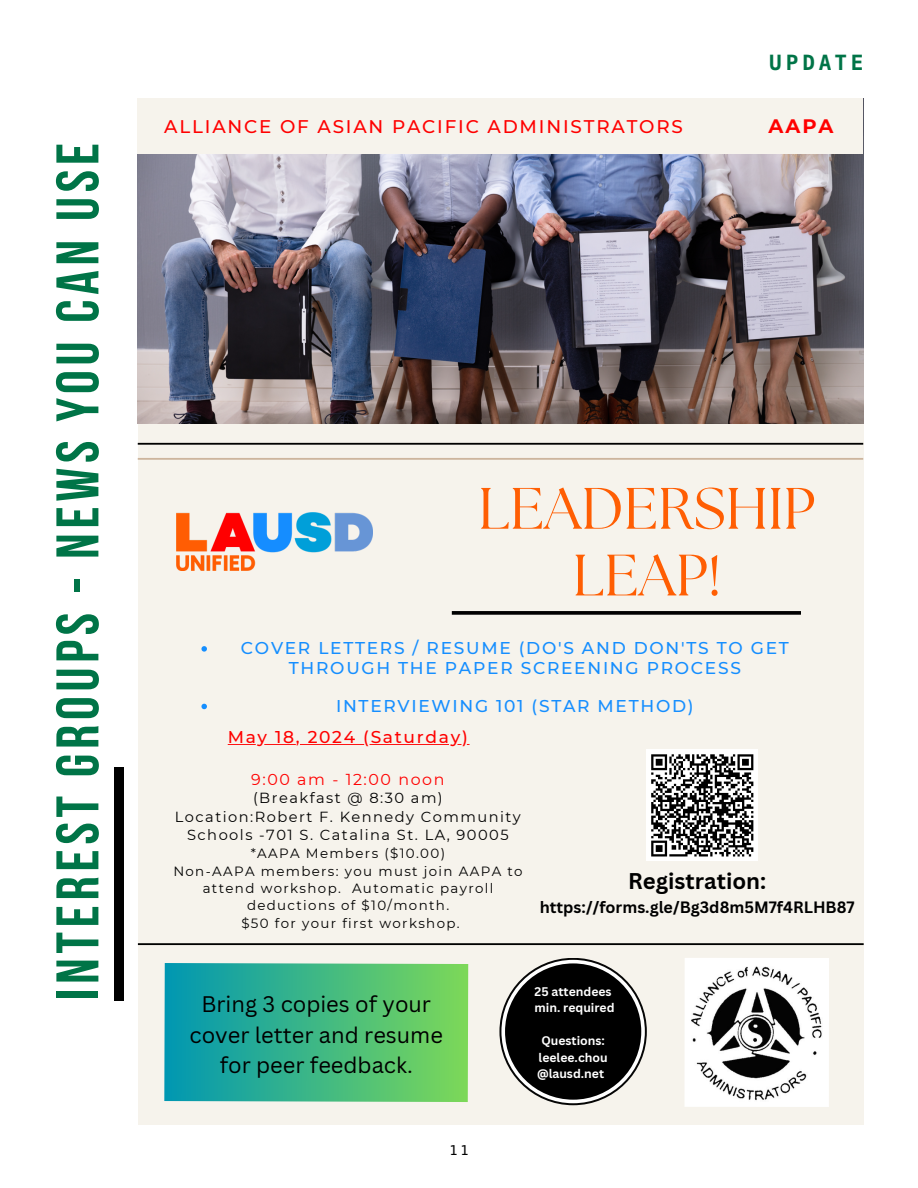
<style>
.page{position:relative;width:918px;height:1188px;background:#fff}
.page>*{position:absolute;margin:0;border:0;box-sizing:border-box;transform-origin:0 0}
.t1{font:60px "Bebas Neue";letter-spacing:.08em;color:#007447}
.t2{font:58.2px/66.8px "The Seasons";color:#ff5e03;text-align:center}
.t3{font:700 22.05px "Canva Sans";color:#000}
.t4{font:21.9px/30.2px "Canva Sans";color:#000;text-align:center}
.t5{font:700 21px "Hack";letter-spacing:.18em;color:#007447}
.t6{font:700 19.5px "Montserrat";color:#f00}
.t7{font:500 18.3px "Montserrat";letter-spacing:.1em;color:#f00}
.t8{font:500 17.1px/19.2px "Montserrat";letter-spacing:.1em;color:#158eff;text-align:center}
.t9{font:500 17.1px "Montserrat";letter-spacing:.1em;color:#f00}
.t10{font:700 16.05px "Canva Sans";color:#000}
.t11{font:15.9px "Montserrat";letter-spacing:.1em;color:#f00}
.t12{font:14.55px/18.3px "Montserrat";letter-spacing:.1em;color:#000;text-align:center}
.t13{font:13.5px "Hack";color:#000}
.t14{font:13.35px/17.4px "Montserrat";letter-spacing:.1em;color:#000;text-align:center}
.t15{font:700 12.15px/16.5px "Canva Sans";color:#fff}
.s1{color:#000}
</style>
<div class="page">
<div style="left:114px;top:767px;width:10px;height:234px;background:#000"></div>
<div style="left:138px;top:98px;width:726px;height:1027px;background:#f6f3ec"></div>
<hr style="left:138px;top:443px;width:725px;height:2px;background:#000">
<hr style="left:138px;top:458px;width:725px;height:2px;background:#cdb59d">
<hr style="left:138px;top:943px;width:726px;height:2px;background:#000">
<svg style="left:164px;top:963px;width:304px;height:139px;background:#40b886"></svg>
<img style="left:138px;top:154px;width:725px;height:269px">
<img style="left:685px;top:958px;width:144px;height:149px">
<svg style="left:452px;top:611px;width:349px;height:4px"></svg>
<img style="left:177px;top:512px;width:195px;height:59px">
<svg style="left:499px;top:958px;width:148px;height:147px"></svg>
<svg style="left:501px;top:960px;width:144px;height:143px;background:#ececec"></svg>
<div style="left:505px;top:963px;width:136px;height:137px;background:#000;border-radius:68px"></div>
<hr style="left:264px;top:744px;width:32px;height:1px;background:#f00">
<svg style="left:228px;top:744px;width:28px;height:1px"></svg>
<hr style="left:370px;top:744px;width:79px;height:1px;background:#f00">
<hr style="left:300px;top:744px;width:64px;height:1px;background:#f00">
<svg style="left:201px;top:646px;width:6px;height:6px"></svg>
<svg style="left:201px;top:704px;width:6px;height:5px"></svg>
<div style="left:647px;top:750px;width:111px;height:111px;background:#fff"></div>
<svg style="left:651px;top:754px;width:103px;height:103px"></svg>
<h1 class="t1" style="left:45px;top:1000px;width:859px;rotate:-90deg">INTEREST GROUPS - NEWS YOU CAN USE</h1>
<h3 class="t5" style="left:769px;top:49px;width:96px">UPDATE</h3>
<h3 class="t7" style="left:164px;top:113px;width:520px">ALLIANCE OF ASIAN PACIFIC ADMINISTRATORS</h3>
<h3 class="t6" style="left:769px;top:112px;width:66px">AAPA</h3>
<h2 class="t2" style="left:478px;top:475px;width:339px">LEADERSHIP<br>LEAP!</h2>
<p class="t8" style="left:241px;top:638px;width:549px">COVER LETTERS / RESUME (DO'S AND DON'TS TO GET<br>THROUGH THE PAPER SCREENING PROCESS</p>
<p class="t8" style="left:336px;top:696px;width:359px">INTERVIEWING 101 (STAR METHOD)</p>
<p class="t9" style="left:228px;top:725px;width:242px">May 18, 2024 (Saturday)</p>
<p class="t11" style="left:251px;top:769px;width:195px">9:00 am - 12:00 noon</p>
<p class="t12" style="left:175px;top:789px;width:347px">(Breakfast @ 8:30 am)<br>Location:Robert F. Kennedy Community<br>Schools -701 S. Catalina St. LA, 90005</p>
<p class="t14" style="left:173px;top:844px;width:351px">*AAPA Members ($10.00)<br>Non-AAPA members: you must join AAPA to attend workshop. Automatic payroll deductions of $10/month.<br>$50 for your first workshop.</p>
<h3 class="t3" style="left:628px;top:868px;width:140px">Registration:</h3>
<p class="t10" style="left:540px;top:897px;width:316px">https://forms.gle/Bg3d8m5M7f4RLHB87</p>
<h3 class="t4" style="left:190px;top:989px;width:255px">Bring 3 copies of your cover letter and resume for peer feedback.</h3>
<p class="t15" style="left:535px;top:983px;width:82px">25 attendees min. required</p>
<p class="t15" style="left:537px;top:1033px;width:74px;text-align:center">Questions: leelee.chou @lausd.net<span class="s1">t</span></p>
<p class="t13" style="left:450px;top:1142px;width:20px">11</p>
</div>
